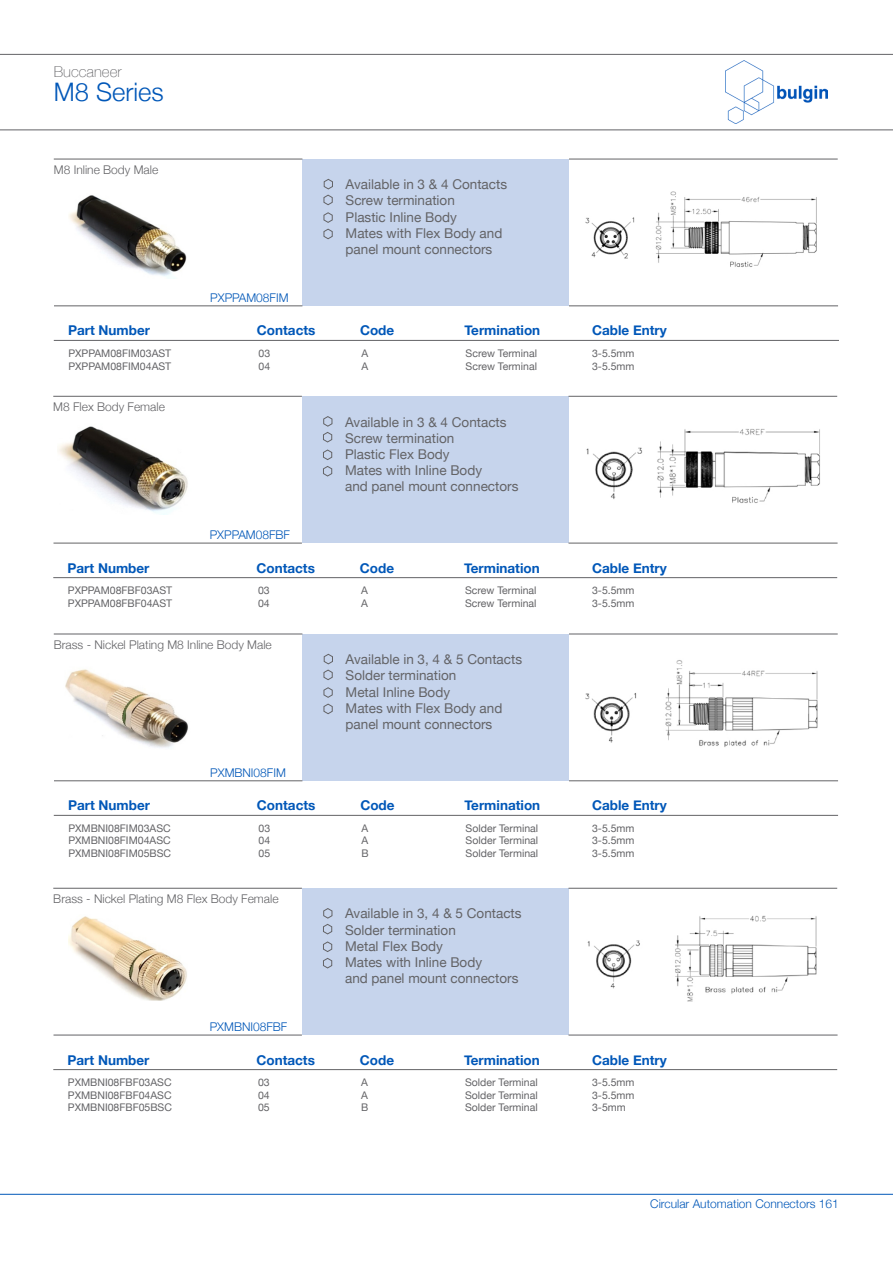
<style>
.page{position:relative;width:893px;height:1263px;background:#fff}
.page>*{position:absolute;margin:0;border:0;box-sizing:border-box;transform-origin:0 0}
.t1{font:300 25.5px "Helvetica Neue";color:#0057b8}
.t2{font:100 15px "Helvetica Neue";color:#636366}
.t3{font:13.5px/16.2px "Helvetica Neue";color:#636366}
.t4{font:700 13.5px "Helvetica Neue";color:#0057b8}
.t5{font:300 12px "Helvetica Neue";color:#636366}
.t6{font:300 12px "Helvetica Neue";color:#0057b8}
.t7{font:10.5px "Helvetica Neue";color:#636366}
</style>
<div class="page">
<hr style="left:0;top:1194px;width:893px;height:1px;background:#0057b8">
<img style="left:726px;top:61px;width:101px;height:63px">
<hr style="left:0;top:54px;width:893px;height:1px;background:#636366">
<hr style="left:0;top:129px;width:893px;height:1px;background:#636366">
<div style="left:302px;top:159px;width:267px;height:146px;background:#c6d4ec"></div>
<img style="left:69px;top:195px;width:118px;height:84px">
<hr style="left:569px;top:159px;width:269px;height:1px;background:#636366">
<hr style="left:54px;top:305px;width:248px;height:1px;background:#636366">
<hr style="left:569px;top:305px;width:269px;height:1px;background:#636366">
<hr style="left:54px;top:340px;width:785px;height:1px;background:#636366">
<hr style="left:54px;top:159px;width:248px;height:1px;background:#636366">
<img style="left:585px;top:191px;width:232px;height:76px">
<svg style="left:323px;top:178px;width:10px;height:28px"></svg>
<svg style="left:323px;top:212px;width:10px;height:28px"></svg>
<div style="left:302px;top:396px;width:266px;height:147px;background:#c6d4ec"></div>
<img style="left:58px;top:426px;width:130px;height:89px">
<hr style="left:568px;top:396px;width:269px;height:1px;background:#636366">
<hr style="left:54px;top:543px;width:248px;height:1px;background:#636366">
<hr style="left:568px;top:543px;width:269px;height:1px;background:#636366">
<svg style="left:323px;top:449px;width:10px;height:11px"></svg>
<hr style="left:53px;top:577px;width:784px;height:1px;background:#636366">
<hr style="left:53px;top:396px;width:249px;height:1px;background:#636366">
<img style="left:586px;top:429px;width:234px;height:74px">
<svg style="left:323px;top:416px;width:10px;height:27px"></svg>
<svg style="left:323px;top:466px;width:10px;height:11px"></svg>
<div style="left:302px;top:634px;width:267px;height:146px;background:#c6d4ec"></div>
<img style="left:65px;top:669px;width:123px;height:79px">
<hr style="left:569px;top:634px;width:269px;height:1px;background:#636366">
<hr style="left:54px;top:780px;width:248px;height:1px;background:#636366">
<hr style="left:569px;top:780px;width:269px;height:1px;background:#636366">
<hr style="left:54px;top:815px;width:784px;height:1px;background:#636366">
<hr style="left:54px;top:634px;width:248px;height:1px;background:#636366">
<img style="left:585px;top:660px;width:233px;height:87px">
<svg style="left:323px;top:653px;width:10px;height:27px"></svg>
<svg style="left:323px;top:687px;width:10px;height:27px"></svg>
<div style="left:302px;top:888px;width:266px;height:147px;background:#c6d4ec"></div>
<img style="left:68px;top:916px;width:119px;height:85px">
<hr style="left:568px;top:888px;width:269px;height:1px;background:#636366">
<hr style="left:54px;top:1035px;width:248px;height:1px;background:#636366">
<hr style="left:568px;top:1035px;width:269px;height:1px;background:#636366">
<hr style="left:53px;top:1069px;width:784px;height:1px;background:#636366">
<hr style="left:53px;top:888px;width:249px;height:1px;background:#636366">
<img style="left:587px;top:915px;width:230px;height:87px">
<svg style="left:323px;top:908px;width:10px;height:27px"></svg>
<svg style="left:323px;top:941px;width:10px;height:28px"></svg>
<p class="t2" style="left:54px;top:60px;width:69px">Buccaneer</p>
<p class="t1" style="left:54px;top:72px;width:111px">M8 Series</p>
<p class="t5" style="left:54px;top:160px;width:106px">M8 Inline Body Male</p>
<p class="t6" style="left:210px;top:288px;width:80px">PXPPAM08FIM</p>
<p class="t3" style="left:346px;top:177px;width:163px">Available in 3 &amp; 4 Contacts<br>Screw termination</p>
<p class="t3" style="left:346px;top:210px;width:113px">Plastic Inline Body</p>
<p class="t3" style="left:346px;top:226px;width:158px">Mates with Flex Body and</p>
<p class="t3" style="left:346px;top:242px;width:148px">panel mount connectors</p>
<p class="t4" style="left:257px;top:320px;width:60px">Contacts</p>
<p class="t4" style="left:360px;top:320px;width:36px">Code</p>
<p class="t4" style="left:68px;top:320px;width:83px">Part Number</p>
<p class="t4" style="left:465px;top:320px;width:77px">Termination</p>
<p class="t7" style="left:68px;top:346px;width:104px">PXPPAM08FIM03AST</p>
<p class="t7" style="left:68px;top:358px;width:104px">PXPPAM08FIM04AST</p>
<p class="t7" style="left:466px;top:346px;width:73px">Screw Terminal</p>
<p class="t7" style="left:466px;top:358px;width:73px">Screw Terminal</p>
<p class="t7" style="left:362px;top:346px;width:8px">A</p>
<p class="t7" style="left:362px;top:358px;width:8px">A</p>
<p class="t7" style="left:259px;top:346px;width:13px">03</p>
<p class="t7" style="left:259px;top:358px;width:13px">04</p>
<p class="t5" style="left:53px;top:397px;width:113px">M8 Flex Body Female</p>
<p class="t6" style="left:210px;top:525px;width:82px">PXPPAM08FBF</p>
<p class="t3" style="left:345px;top:414px;width:163px">Available in 3 &amp; 4 Contacts</p>
<p class="t3" style="left:345px;top:431px;width:111px">Screw termination</p>
<p class="t3" style="left:345px;top:447px;width:106px">Plastic Flex Body</p>
<p class="t3" style="left:345px;top:463px;width:139px">Mates with Inline Body</p>
<p class="t3" style="left:345px;top:479px;width:175px">and panel mount connectors</p>
<p class="t4" style="left:68px;top:557px;width:83px">Part Number</p>
<p class="t4" style="left:360px;top:557px;width:36px">Code</p>
<p class="t4" style="left:464px;top:557px;width:77px">Termination</p>
<p class="t7" style="left:68px;top:583px;width:106px">PXPPAM08FBF03AST</p>
<p class="t7" style="left:68px;top:595px;width:106px">PXPPAM08FBF04AST</p>
<p class="t4" style="left:256px;top:557px;width:60px">Contacts</p>
<p class="t7" style="left:465px;top:583px;width:73px">Screw Terminal</p>
<p class="t7" style="left:465px;top:595px;width:73px">Screw Terminal</p>
<p class="t7" style="left:361px;top:583px;width:8px">A</p>
<p class="t7" style="left:361px;top:595px;width:8px">A</p>
<p class="t7" style="left:258px;top:583px;width:13px">03</p>
<p class="t7" style="left:258px;top:595px;width:13px">04</p>
<p class="t5" style="left:54px;top:635px;width:219px">Brass - Nickel Plating M8 Inline Body Male</p>
<p class="t6" style="left:210px;top:763px;width:77px">PXMBNI08FIM</p>
<p class="t3" style="left:346px;top:652px;width:178px">Available in 3, 4 &amp; 5 Contacts</p>
<p class="t3" style="left:346px;top:668px;width:112px">Solder termination</p>
<p class="t3" style="left:346px;top:684px;width:106px">Metal Inline Body</p>
<p class="t3" style="left:346px;top:701px;width:158px">Mates with Flex Body and</p>
<p class="t3" style="left:346px;top:717px;width:148px">panel mount connectors</p>
<p class="t4" style="left:68px;top:795px;width:83px">Part Number</p>
<p class="t4" style="left:360px;top:795px;width:36px">Code</p>
<p class="t4" style="left:465px;top:795px;width:77px">Termination</p>
<p class="t7" style="left:68px;top:820px;width:104px">PXMBNI08FIM03ASC</p>
<p class="t7" style="left:68px;top:833px;width:104px">PXMBNI08FIM04ASC</p>
<p class="t7" style="left:68px;top:846px;width:104px">PXMBNI08FIM05BSC</p>
<p class="t4" style="left:257px;top:795px;width:60px">Contacts</p>
<p class="t7" style="left:466px;top:820px;width:74px">Solder Terminal</p>
<p class="t7" style="left:466px;top:833px;width:74px">Solder Terminal</p>
<p class="t7" style="left:466px;top:846px;width:74px">Solder Terminal</p>
<p class="t7" style="left:362px;top:820px;width:8px">A</p>
<p class="t7" style="left:362px;top:833px;width:8px">A</p>
<p class="t7" style="left:362px;top:846px;width:9px">B</p>
<p class="t7" style="left:259px;top:820px;width:13px">03</p>
<p class="t7" style="left:259px;top:833px;width:13px">04</p>
<p class="t7" style="left:259px;top:846px;width:13px">05</p>
<p class="t5" style="left:53px;top:889px;width:227px">Brass - Nickel Plating M8 Flex Body Female</p>
<p class="t6" style="left:210px;top:1017px;width:79px">PXMBNI08FBF</p>
<p class="t3" style="left:345px;top:906px;width:178px">Available in 3, 4 &amp; 5 Contacts</p>
<p class="t3" style="left:345px;top:922px;width:112px">Solder termination</p>
<p class="t3" style="left:345px;top:939px;width:99px">Metal Flex Body</p>
<p class="t3" style="left:345px;top:955px;width:139px">Mates with Inline Body</p>
<p class="t3" style="left:345px;top:971px;width:175px">and panel mount connectors</p>
<p class="t4" style="left:68px;top:1049px;width:83px">Part Number</p>
<p class="t4" style="left:360px;top:1049px;width:36px">Code</p>
<p class="t4" style="left:464px;top:1049px;width:77px">Termination</p>
<p class="t7" style="left:68px;top:1075px;width:105px">PXMBNI08FBF03ASC</p>
<p class="t7" style="left:68px;top:1087px;width:105px">PXMBNI08FBF04ASC</p>
<p class="t7" style="left:68px;top:1100px;width:106px">PXMBNI08FBF05BSC</p>
<p class="t4" style="left:256px;top:1049px;width:60px">Contacts</p>
<p class="t7" style="left:465px;top:1075px;width:74px">Solder Terminal</p>
<p class="t7" style="left:465px;top:1087px;width:74px">Solder Terminal</p>
<p class="t7" style="left:465px;top:1100px;width:74px">Solder Terminal</p>
<p class="t7" style="left:361px;top:1075px;width:8px">A</p>
<p class="t7" style="left:361px;top:1087px;width:8px">A</p>
<p class="t7" style="left:361px;top:1100px;width:9px">B</p>
<p class="t7" style="left:258px;top:1075px;width:13px">03</p>
<p class="t7" style="left:258px;top:1087px;width:13px">04</p>
<p class="t7" style="left:258px;top:1100px;width:13px">05</p>
<p class="t4" style="left:592px;top:320px;width:76px">Cable Entry</p>
<p class="t7" style="left:592px;top:346px;width:44px">3-5.5mm</p>
<p class="t7" style="left:592px;top:358px;width:44px">3-5.5mm</p>
<p class="t4" style="left:592px;top:557px;width:76px">Cable Entry</p>
<p class="t7" style="left:592px;top:583px;width:44px">3-5.5mm</p>
<p class="t7" style="left:592px;top:595px;width:44px">3-5.5mm</p>
<p class="t4" style="left:592px;top:795px;width:76px">Cable Entry</p>
<p class="t7" style="left:592px;top:820px;width:44px">3-5.5mm</p>
<p class="t7" style="left:592px;top:833px;width:44px">3-5.5mm</p>
<p class="t7" style="left:592px;top:846px;width:44px">3-5.5mm</p>
<p class="t4" style="left:592px;top:1049px;width:76px">Cable Entry</p>
<p class="t7" style="left:592px;top:1075px;width:44px">3-5.5mm</p>
<p class="t7" style="left:592px;top:1087px;width:44px">3-5.5mm</p>
<p class="t7" style="left:592px;top:1100px;width:35px">3-5mm</p>
<p class="t6" style="left:650px;top:1194px;width:190px">Circular Automation Connectors 161</p>
</div>
